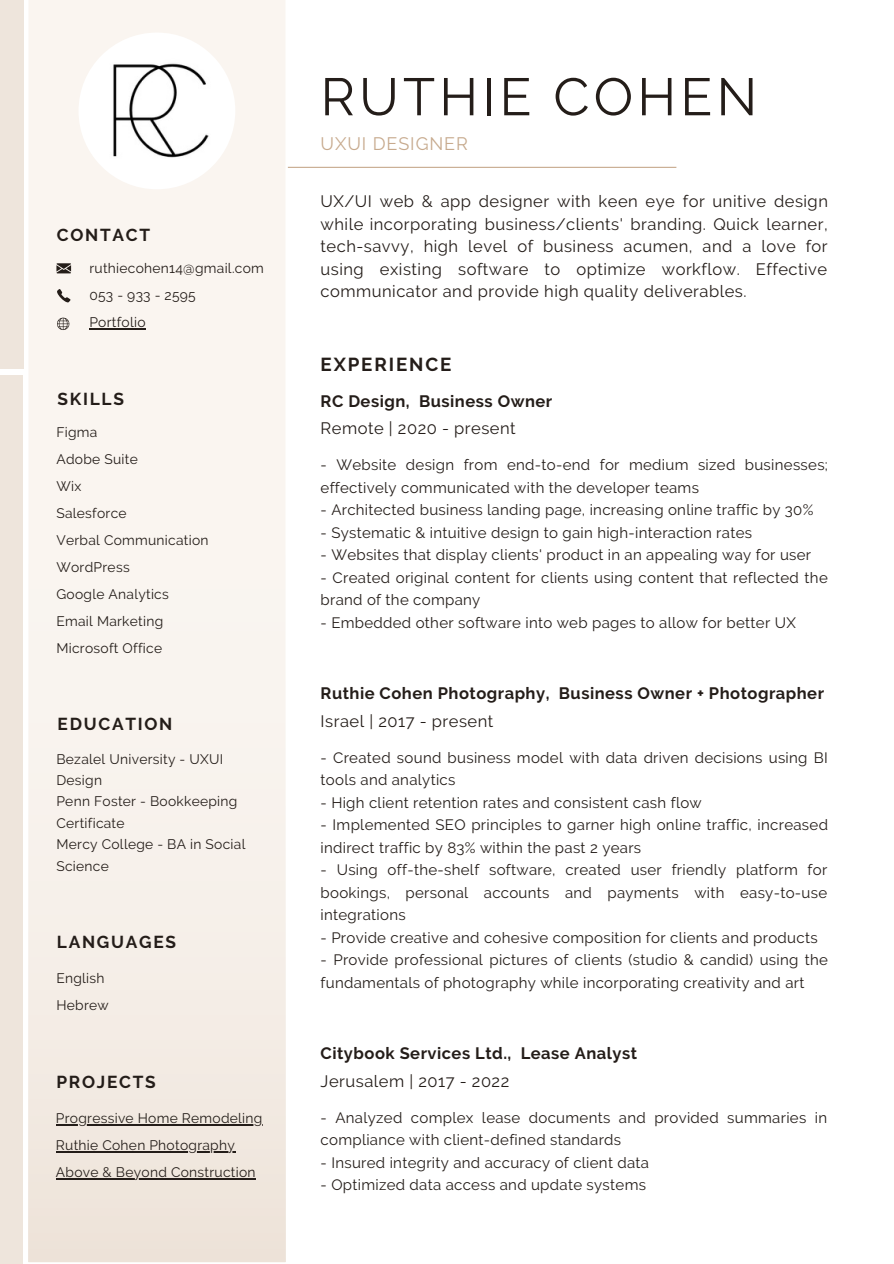
<style>
.page{position:relative;width:894px;height:1264px;background:#fff}
.page>*{position:absolute;margin:0;border:0;box-sizing:border-box;transform-origin:0 0}
.t1{font:52.5px "Raleway";letter-spacing:.08em;color:#241d19}
.t2{font:700 18.75px "Raleway";letter-spacing:.1em;color:#241d19}
.t3{font:18px "Raleway";letter-spacing:.05em;color:#c7aa8e}
.t4{font:700 17.25px "Raleway";letter-spacing:.1em;color:#241d19}
.t5{font:16.5px/22.5px "Raleway";letter-spacing:.03em;color:#241d19;text-align:justify}
.t6{font:700 16.5px "Raleway";letter-spacing:.03em;color:#241d19}
.t7{font:15px/22.5px "Raleway";letter-spacing:.02em;color:#241d19}
.t8{font:13.8px/27px "Raleway";letter-spacing:.02em;color:#241d19}
</style>
<div class="page">
<hr style="left:287px;top:167px;width:389px;height:1px;background:#c7aa8e">
<div style="left:0;top:0;width:24px;height:368px;background:#eee5dc"></div>
<div style="left:27px;top:0;width:259px;height:1263px;background:#faf5f0"></div>
<hr style="left:26px;top:0;width:2px;height:1262px;background:#fff">
<hr style="left:285px;top:0;width:2px;height:1262px;background:#fff">
<hr style="left:28px;top:1262px;width:257px;height:1px;background:#fff">
<hr style="left:28px;top:0;width:257px;height:1px;background:#fff">
<svg style="left:56px;top:263px;width:15px;height:10px"></svg>
<svg style="left:57px;top:289px;width:13px;height:13px"></svg>
<svg style="left:57px;top:318px;width:12px;height:12px"></svg>
<img style="left:78px;top:33px;width:157px;height:156px;border-radius:50%">
<div style="left:28px;top:479px;width:257px;height:782px;background:linear-gradient(to bottom,#fdf9f6,#ede3da)"></div>
<hr style="left:89px;top:328px;width:57px;height:1px;background:#241d19">
<hr style="left:56px;top:1124px;width:206px;height:1px;background:#241d19">
<hr style="left:56px;top:1151px;width:179px;height:1px;background:#241d19">
<hr style="left:56px;top:1178px;width:200px;height:1px;background:#241d19">
<div style="left:0;top:375px;width:23px;height:888px;background:#eee5dc"></div>
<h1 class="t1" style="left:320px;top:66px;width:438px">RUTHIE COHEN</h1>
<p class="t4" style="left:57px;top:224px;width:95px">CONTACT</p>
<p class="t8" style="left:89px;top:255px;width:176px">ruthiecohen14@gmail.com<br>053 - 933 - 2595<br>Portfolio</p>
<p class="t4" style="left:58px;top:388px;width:68px">SKILLS</p>
<p class="t8" style="left:56px;top:418px;width:154px">Figma<br>Adobe Suite<br>Wix<br>Salesforce<br>Verbal Communication<br>WordPress<br>Google Analytics<br>Email Marketing<br>Microsoft Office</p>
<p class="t4" style="left:58px;top:714px;width:116px">EDUCATION</p>
<p class="t8" style="left:56px;top:748px;width:190px;line-height:21.5px">Bezalel University - UXUI<br>Design<br>Penn Foster - Bookkeeping<br>Certificate<br>Mercy College - BA in Social<br>Science</p>
<p class="t4" style="left:57px;top:931px;width:121px">LANGUAGES</p>
<p class="t8" style="left:56px;top:964px;width:54px">English<br>Hebrew</p>
<p class="t3" style="left:320px;top:133px;width:149px">UXUI DESIGNER</p>
<p class="t5" style="left:320px;top:190px;width:508px">UX/UI web &amp; app designer with keen eye for unitive design while incorporating business/clients' branding. Quick learner, tech-savvy, high level of business acumen, and a love for using existing software to optimize workflow. Effective communicator and provide high quality deliverables.</p>
<p class="t2" style="left:320px;top:353px;width:132px">EXPERIENCE</p>
<p class="t6" style="left:320px;top:391px;width:233px">RC Design, Business Owner</p>
<p class="t5" style="left:320px;top:417px;width:197px">Remote | 2020 - present</p>
<p class="t7" style="left:320px;top:453px;width:509px">- Website design from end-to-end for medium sized businesses; effectively communicated with the developer teams</p>
<p class="t7" style="left:320px;top:498px;width:494px">- Architected business landing page, increasing online traffic by 30%</p>
<p class="t7" style="left:320px;top:521px;width:433px">- Systematic &amp; intuitive design to gain high-interaction rates</p>
<p class="t7" style="left:320px;top:543px;width:492px">- Websites that display clients' product in an appealing way for user</p>
<p class="t7" style="left:320px;top:566px;width:508px">- Created original content for clients using content that reflected the brand of the company</p>
<p class="t7" style="left:320px;top:611px;width:476px">- Embedded other software into web pages to allow for better UX</p>
<p class="t6" style="left:320px;top:683px;width:505px">Ruthie Cohen Photography, Business Owner + Photographer</p>
<p class="t5" style="left:320px;top:709px;width:174px">Israel | 2017 - present</p>
<p class="t7" style="left:320px;top:746px;width:508px">- Created sound business model with data driven decisions using BI tools and analytics</p>
<p class="t7" style="left:320px;top:791px;width:382px">- High client retention rates and consistent cash flow</p>
<p class="t7" style="left:320px;top:813px;width:509px">- Implemented SEO principles to garner high online traffic, increased indirect traffic by 83% within the past 2 years</p>
<p class="t7" style="left:320px;top:858px;width:508px;text-align:justify">- Using off-the-shelf software, created user friendly platform for bookings, personal accounts and payments with easy-to-use integrations</p>
<p class="t7" style="left:320px;top:926px;width:498px">- Provide creative and cohesive composition for clients and products</p>
<p class="t7" style="left:320px;top:948px;width:509px">- Provide professional pictures of clients (studio &amp; candid) using the fundamentals of photography while incorporating creativity and art</p>
<p class="t6" style="left:320px;top:1043px;width:318px">Citybook Services Ltd., Lease Analyst</p>
<p class="t4" style="left:56px;top:1071px;width:101px">PROJECTS</p>
<p class="t5" style="left:320px;top:1069px;width:190px">Jerusalem | 2017 - 2022</p>
<p class="t8" style="left:56px;top:1104px;width:208px">Progressive Home Remodeling<br>Ruthie Cohen Photography<br>Above &amp; Beyond Construction</p>
<p class="t7" style="left:320px;top:1105px;width:508px">- Analyzed complex lease documents and provided summaries in compliance with client-defined standards</p>
<p class="t7" style="left:320px;top:1151px;width:330px">- Insured integrity and accuracy of client data</p>
<p class="t7" style="left:320px;top:1173px;width:327px">- Optimized data access and update systems</p>
</div>
